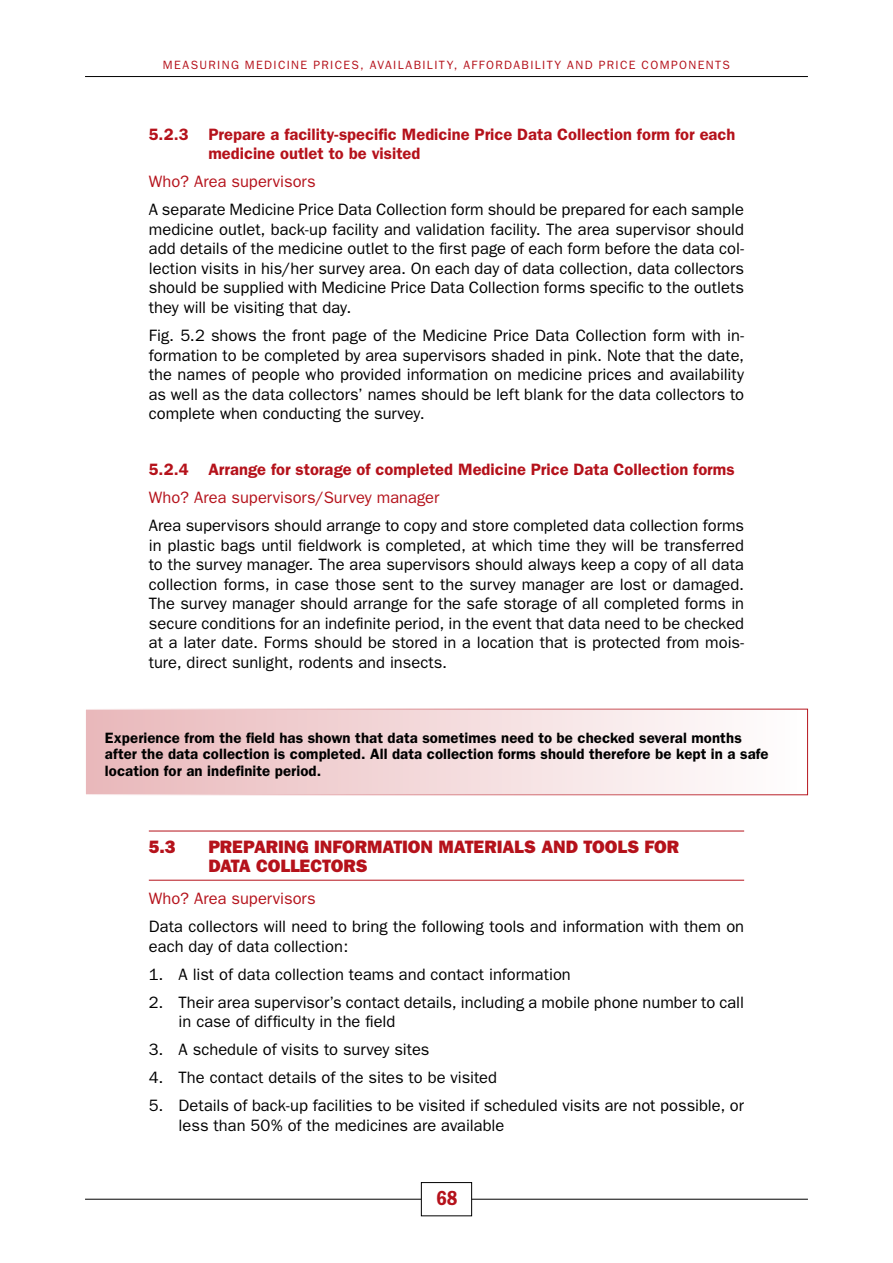
<style>
.page{position:relative;width:893px;height:1263px;background:#fff}
.page>*{position:absolute;margin:0;border:0;box-sizing:border-box;transform-origin:0 0}
.t1{font:600 condensed 21px "Franklin Gothic";color:#b5121b}
.t2{font:800 18px/19.5px "Franklin Gothic";color:#b5121b}
.t3{font:16.5px/19.5px "Franklin Gothic";color:#000;text-align:justify}
.t4{font:600 16.5px/19.5px "Franklin Gothic";color:#b5121b}
.t5{font:16.5px "Franklin Gothic";color:#b5121b}
.t6{font:600 15px/16.5px "Franklin Gothic";letter-spacing:.005em;color:#000}
.t7{font:12px "Franklin Gothic";letter-spacing:.115em;color:#b5121b}
</style>
<div class="page">
<hr style="left:85px;top:1199px;width:723px;height:1px;background:#000">
<div style="left:421px;top:1182px;width:51px;height:34px;background:#fff"></div>
<div style="left:421px;top:1182px;width:51px;height:34px;border:1px solid #000"></div>
<hr style="left:85px;top:76px;width:723px;height:1px;background:#000">
<div style="left:85px;top:709px;width:722px;height:86px;background:linear-gradient(to right,#e9b8ba,#fffefe)"></div>
<div style="left:85px;top:709px;width:723px;height:86px;border:1px solid #fff"></div>
<hr style="left:149px;top:831px;width:595px;height:1px;background:#b5121b">
<hr style="left:149px;top:880px;width:595px;height:1px;background:#b5121b">
<p class="t7" style="left:163px;top:58px;width:109px">Measuri ng m edici</p>
<p class="t7" style="left:291px;top:58px;width:122px">ne prices, avai labi</p>
<p class="t7" style="left:427px;top:58px;width:86px">lit y, affordabi</p>
<p class="t7" style="left:535px;top:58px;width:189px">lit y and price components</p>
<p class="t4" style="left:208px;top:125px;width:528px;text-indent:-60px">5.2.3 Prepare a facility-specific Medicine Price Data Collection form for each medicine outlet to be visited</p>
<p class="t5" style="left:149px;top:172px;width:168px">Who? Area supervisors</p>
<p class="t3" style="left:149px;top:200px;width:597px">A separate Medicine Price Data Collection form should be prepared for each sample medicine outlet, back-up facility and validation facility. The area supervisor should add details of the medicine outlet to the first page of each form before the data col&shy;lection visits in his/her survey area. On each day of data collection, data collectors should be supplied with Medicine Price Data Collection forms specific to the outlets they will be visiting that day.</p>
<p class="t3" style="left:149px;top:326px;width:597px">Fig. 5.2 shows the front page of the Medicine Price Data Collection form with in&shy;formation to be completed by area supervisors shaded in pink. Note that the date, the names of people who provided information on medicine prices and availability as well as the data collectors’ names should be left blank for the data collectors to complete when conducting the survey.</p>
<p class="t4" style="left:149px;top:460px;width:587px">5.2.4 Arrange for storage of completed Medicine Price Data Collection forms</p>
<p class="t5" style="left:149px;top:488px;width:292px">Who? Area supervisors/Survey manager</p>
<p class="t3" style="left:149px;top:516px;width:597px">Area supervisors should arrange to copy and store completed data collection forms in plastic bags until fieldwork is completed, at which time they will be transferred to the survey manager. The area supervisors should always keep a copy of all data collection forms, in case those sent to the survey manager are lost or damaged.<br>The survey manager should arrange for the safe storage of all completed forms in secure conditions for an indefinite period, in the event that data need to be checked at a later date. Forms should be stored in a location that is protected from mois&shy;ture, direct sunlight, rodents and insects.</p>
<p class="t6" style="left:105px;top:729px;width:665px">Experience from the field has shown that data sometimes need to be checked several months after the data collection is completed. All data collection forms should therefore be kept in a safe location for an indefinite period.</p>
<p class="t2" style="left:149px;top:837px;width:28px">5.3</p>
<p class="t2" style="left:208px;top:837px;width:472px">PREPARING INFORMATION MATERIALS AND TOOLS FOR<br>DATA COLLECTORS</p>
<p class="t5" style="left:149px;top:889px;width:168px">Who? Area supervisors</p>
<p class="t3" style="left:149px;top:917px;width:597px">Data collectors will need to bring the following tools and information with them on each day of data collection:</p>
<p class="t3" style="left:149px;top:965px;width:423px">1. A list of data collection teams and contact information</p>
<p class="t3" style="left:179px;top:993px;width:567px;text-indent:-30px">2. Their area supervisor’s contact details, including a mobile phone number to call in case of difficulty in the field</p>
<p class="t3" style="left:149px;top:1040px;width:282px">3. A schedule of visits to survey sites</p>
<p class="t3" style="left:149px;top:1068px;width:350px">4. The contact details of the sites to be visited</p>
<p class="t3" style="left:179px;top:1096px;width:567px;text-indent:-30px">5. Details of back-up facilities to be visited if scheduled visits are not possible, or less than 50% of the medicines are available</p>
<p class="t1" style="left:436px;top:1186px;width:23px">68</p>
</div>
